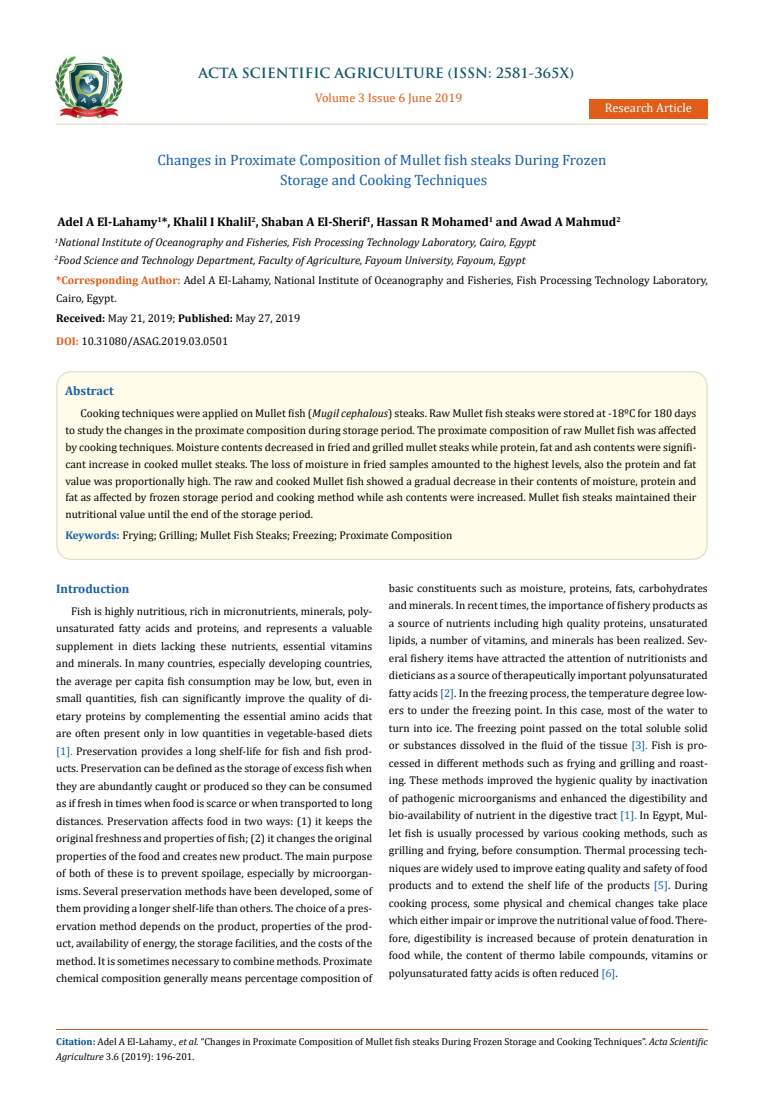
<style>
.page{position:relative;width:764px;height:1110px;background:#fff}
.page>*{position:absolute;margin:0;border:0;box-sizing:border-box;transform-origin:0 0}
.t1{font:15px/20px "Cambria";color:#1560a6;text-align:center}
.t2{font:700 13.75px "Trajan Pro";color:#0e546a}
.t3{font:700 12.5px "Cambria";color:#000}
.t4{font:12.5px "Cambria";color:#e05d1a}
.t5{font:700 12.5px "Cambria";color:#1560a6}
.t6{font:12.5px "Cambria";color:#fff}
.t7{font:11.25px/17.5px "Cambria";color:#000;text-align:justify}
.t8{font:italic 11.25px/17.5px "Cambria";color:#000}
.t9{font:10px/15px "Cambria";color:#000}
.s1{font-weight:700;color:#e05d1a}
.s2{font-weight:700}
.s3{font-style:italic}
.s4{font-weight:700;color:#1560a6}
.s5{color:#1560a6}
.s6{font-weight:700;color:#035089}
</style>
<div class="page">
<img style="left:56px;top:57px;width:66px;height:61px">
<div style="left:589px;top:99px;width:118px;height:20px;background:#e05d1a"></div>
<div style="left:57px;top:372px;width:650px;height:187px;background:#fffde9;border-radius:15px"></div>
<div style="left:56px;top:371px;width:651px;height:189px;border:1px solid #e0dfcd;border-radius:15px"></div>
<hr style="left:56px;top:123px;width:651px;height:2px;background:#e0dfcd">
<hr style="left:56px;top:1029px;width:651px;height:1px;background:#e05d1a">
<p class="t2" style="left:199px;top:64px;width:377px">ACTA SCIENTIFIC AGRICULTURE (ISSN: 2581-365X)</p>
<p class="t4" style="left:315px;top:91px;width:149px">Volume 3 Issue 6 June 2019</p>
<p class="t6" style="left:605px;top:100px;width:89px">Research Article</p>
<h1 class="t1" style="left:157px;top:150px;width:450px">Changes in Proximate Composition of Mullet fish steaks During Frozen<br>Storage and Cooking Techniques</h1>
<p class="t3" style="left:57px;top:213px;width:565px">Adel A El-Lahamy<sup>1</sup>*, Khalil I Khalil<sup>2</sup>, Shaban A El-Sherif<sup>1</sup>, Hassan R Mohamed<sup>1</sup> and Awad A Mahmud<sup>2</sup></p>
<p class="t8" style="left:55px;top:233px;width:483px"><sup>1</sup>National Institute of Oceanography and Fisheries, Fish Processing Technology Laboratory, Cairo, Egypt<br><sup>2</sup>Food Science and Technology Department, Faculty of Agriculture, Fayoum University, Fayoum, Egypt</p>
<p class="t7" style="left:56px;top:272px;width:653px"><span class="s1">*Corresponding Author:</span> Adel A El-Lahamy, National Institute of Oceanography and Fisheries, Fish Processing Technology Laboratory,<br>Cairo, Egypt.</p>
<p class="t7" style="left:56px;top:309px;width:246px"><span class="s2">Received:</span> May 21, 2019; <span class="s2">Published:</span> May 27, 2019</p>
<p class="t7" style="left:56px;top:332px;width:174px"><span class="s1">DOI:</span> 10.31080/ASAG.2019.03.0501</p>
<p class="t5" style="left:65px;top:382px;width:50px">Abstract</p>
<p class="t7" style="left:65px;top:405px;width:632px;line-height:16.9px;text-indent:15px">Cooking techniques were applied on Mullet fish (<span class="s3">Mugil cephalous</span>) steaks. Raw Mullet fish steaks were stored at -18ºC for 180 days to study the changes in the proximate composition during storage period. The proximate composition of raw Mullet fish was affected by cooking techniques. Moisture contents decreased in fried and grilled mullet steaks while protein, fat and ash contents were signifi&shy;cant increase in cooked mullet steaks. The loss of moisture in fried samples amounted to the highest levels, also the protein and fat value was proportionally high. The raw and cooked Mullet fish showed a gradual decrease in their contents of moisture, protein and fat as affected by frozen storage period and cooking method while ash contents were increased. Mullet fish steaks maintained their nutritional value until the end of the storage period.</p>
<p class="t7" style="left:65px;top:526px;width:388px"><span class="s4">Keywords:</span> Frying; Grilling; Mullet Fish Steaks; Freezing; Proximate Composition</p>
<p class="t5" style="left:56px;top:580px;width:75px">Introduction</p>
<p class="t7" style="left:56px;top:602px;width:317px;text-indent:15px">Fish is highly nutritious, rich in micronutrients, minerals, poly&shy;unsaturated fatty acids and proteins, and represents a valuable supplement in diets lacking these nutrients, essential vitamins and minerals. In many countries, especially developing countries, the average per capita fish consumption may be low, but, even in small quantities, fish can significantly improve the quality of di&shy;etary proteins by complementing the essential amino acids that are often present only in low quantities in vegetable-based diets <span class="s5">[1].</span> Preservation provides a long shelf‐life for fish and fish prod&shy;ucts. Preservation can be defined as the storage of excess fish when they are abundantly caught or produced so they can be consumed as if fresh in times when food is scarce or when transported to long distances. Preservation affects food in two ways: (1) it keeps the original freshness and properties of fish; (2) it changes the original properties of the food and creates new product. The main purpose of both of these is to prevent spoilage, especially by microorgan&shy;isms. Several preservation methods have been developed, some of them providing a longer shelf‐life than others. The choice of a pres&shy;ervation method depends on the product, properties of the prod&shy;uct, availability of energy, the storage facilities, and the costs of the method. It is sometimes necessary to combine methods. Proximate chemical composition generally means percentage composition of</p>
<p class="t7" style="left:389px;top:579px;width:320px">basic constituents such as moisture, proteins, fats, carbohydrates and minerals. In recent times, the importance of fishery products as a source of nutrients including high quality proteins, unsaturated lipids, a number of vitamins, and minerals has been realized. Sev&shy;eral fishery items have attracted the attention of nutritionists and dieticians as a source of therapeutically important polyunsaturated fatty acids <span class="s5">[2]</span>. In the freezing process, the temperature degree low&shy;ers to under the freezing point. In this case, most of the water to turn into ice. The freezing point passed on the total soluble solid or substances dissolved in the fluid of the tissue <span class="s5">[3].</span> Fish is pro&shy;cessed in different methods such as frying and grilling and roast&shy;ing. These methods improved the hygienic quality by inactivation of pathogenic microorganisms and enhanced the digestibility and bio-availability of nutrient in the digestive tract <span class="s5">[1].</span> In Egypt, Mul&shy;let fish is usually processed by various cooking methods, such as grilling and frying, before consumption. Thermal processing tech&shy;niques are widely used to improve eating quality and safety of food products and to extend the shelf life of the products <span class="s5">[5]</span>. During cooking process, some physical and chemical changes take place which either impair or improve the nutritional value of food. There&shy;fore, digestibility is increased because of protein denaturation in food while, the content of thermo labile compounds, vitamins or polyunsaturated fatty acids is often reduced <span class="s5">[6]</span>.</p>
<p class="t9" style="left:56px;top:1034px;width:653px"><span class="s6">Citation:</span> Adel A El-Lahamy<span class="s3">., et al.</span> “Changes in Proximate Composition of Mullet fish steaks During Frozen Storage and Cooking Techniques”. <span class="s3">Acta Scientific<br>Agriculture</span> 3.6 (2019): 196-201.</p>
</div>
